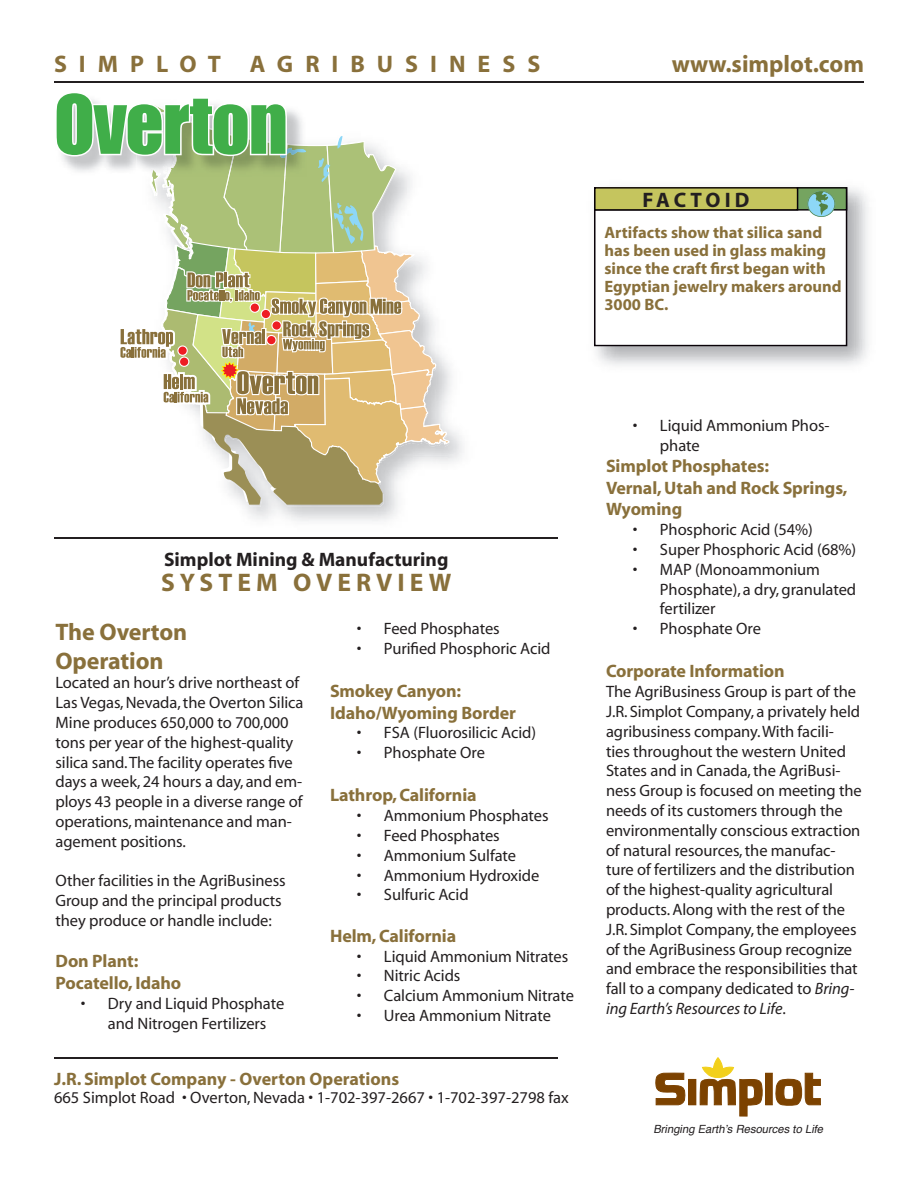
<style>
.page{position:relative;width:918px;height:1188px;background:#fff}
.page>*{position:absolute;margin:0;border:0;box-sizing:border-box;transform-origin:0 0}
.t1{font:75px "Impact";letter-spacing:-.015em;color:#40ae49}
.t2{font:700 25.5px "Myriad";letter-spacing:.2em;color:#89703b}
.t3{font:700 24px/28.8px "Myriad";color:#89703b}
.t4{font:700 24px "Myriad";letter-spacing:.5em;color:#89703b}
.t5{font:700 21px "Myriad";letter-spacing:.19em;color:#231f20}
.t6{font:700 19.5px "Myriad";color:#231f20}
.t7{font:700 18px/21.6px "Myriad";letter-spacing:-.005em;color:#89703b}
.t8{font:16.5px/19.8px "Myriad";letter-spacing:-.005em;color:#231f20}
.t9{font:700 16.5px/18px "Myriad";color:#89703b}
.t10{font:italic 11.25px "Helvetica";color:#231f20}
.s1{font-style:italic}
</style>
<div class="page">
<svg style="left:656px;top:1072px;width:30px;height:34px"></svg>
<div style="left:766px;top:1073px;width:6px;height:32px;background:#7c4200"></div>
<div style="left:765px;top:1073px;width:8px;height:32px;border:1px solid #7c4200"></div>
<div style="left:689px;top:1079px;width:7px;height:26px;background:#7c4200"></div>
<div style="left:688px;top:1079px;width:8px;height:26px;border:1px solid #7c4200"></div>
<svg style="left:775px;top:1073px;width:46px;height:33px"></svg>
<svg style="left:700px;top:1058px;width:63px;height:59px"></svg>
<img style="left:594px;top:187px;width:274px;height:179px">
<svg style="left:594px;top:187px;width:253px;height:159px"></svg>
<svg style="left:61px;top:98px;width:389px;height:407px"></svg>
<hr style="left:54px;top:81px;width:810px;height:1px;background:#231f20">
<hr style="left:54px;top:1058px;width:504px;height:1px;background:#231f20">
<hr style="left:54px;top:537px;width:504px;height:1px;background:#231f20">
<h3 class="t4" style="left:54px;top:52px;width:488px">SIMPLOT AGRIBUSINESS</h3>
<h1 class="t1" style="left:54px;top:78px;width:235px">OVERTON</h1>
<h3 class="t3" style="left:672px;top:50px;width:194px">www.simplot.com</h3>
<p class="t5" style="left:642px;top:189px;width:109px">FACTOID</p>
<p class="t9" style="left:604px;top:224px;width:239px">Artifacts show that silica sand has been used in glass making since the craft first began with<br>Egyptian jewelry makers around<br>3000 BC.</p>
<p class="t6" style="left:164px;top:549px;width:286px">Simplot Mining &amp; Manufacturing</p>
<h2 class="t2" style="left:161px;top:569px;width:292px">SYSTEM OVERVIEW</h2>
<h3 class="t3" style="left:56px;top:618px;width:133px">The Overton<br>Operation</h3>
<p class="t8" style="left:56px;top:674px;width:250px">Located an hour’s drive northeast of Las Vegas, Nevada, the Overton Silica Mine produces 650,000 to 700,000 tons per year of the highest-quality silica sand. The facility operates five days a week, 24 hours a day, and em&shy;ploys 43 people in a diverse range of operations, maintenance and man&shy;agement positions.</p>
<p class="t8" style="left:56px;top:872px;width:232px">Other facilities in the AgriBusiness<br>Group and the principal products they produce or handle include:</p>
<p class="t7" style="left:56px;top:951px;width:127px">Don Plant:<br>Pocatello, Idaho</p>
<p class="t8" style="left:81px;top:994px;width:205px;text-align:center">• Dry and Liquid Phosphate and Nitrogen Fertilizers</p>
<p class="t8" style="left:357px;top:619px;width:144px">• Feed Phosphates</p>
<p class="t8" style="left:357px;top:639px;width:195px">• Purified Phosphoric Acid</p>
<p class="t7" style="left:330px;top:681px;width:188px">Smokey Canyon:<br>Idaho/Wyoming Border</p>
<p class="t8" style="left:357px;top:724px;width:181px">• FSA (Fluorosilicic Acid)</p>
<p class="t8" style="left:357px;top:744px;width:129px">• Phosphate Ore</p>
<p class="t7" style="left:330px;top:785px;width:148px">Lathrop, California</p>
<p class="t8" style="left:357px;top:807px;width:193px">• Ammonium Phosphates</p>
<p class="t8" style="left:357px;top:826px;width:144px">• Feed Phosphates</p>
<p class="t8" style="left:357px;top:846px;width:161px">• Ammonium Sulfate</p>
<p class="t8" style="left:357px;top:866px;width:184px">• Ammonium Hydroxide</p>
<p class="t8" style="left:357px;top:886px;width:113px">• Sulfuric Acid</p>
<p class="t7" style="left:330px;top:926px;width:128px">Helm, California</p>
<p class="t8" style="left:357px;top:947px;width:213px">• Liquid Ammonium Nitrates</p>
<p class="t8" style="left:357px;top:967px;width:105px">• Nitric Acids</p>
<p class="t8" style="left:357px;top:987px;width:218px">• Calcium Ammonium Nitrate</p>
<p class="t8" style="left:357px;top:1006px;width:195px">• Urea Ammonium Nitrate</p>
<p class="t7" style="left:54px;top:1068px;width:347px">J.R. Simplot Company - Overton Operations</p>
<p class="t8" style="left:54px;top:1088px;width:516px">665 Simplot Road • Overton, Nevada • 1-702-397-2667 • 1-702-397-2798 fax</p>
<p class="t8" style="left:660px;top:416px;width:171px;text-indent:-27px">• Liquid Ammonium Phos&shy;phate</p>
<p class="t7" style="left:606px;top:456px;width:243px">Simplot Phosphates:<br>Vernal, Utah and Rock Springs,<br>Wyoming</p>
<p class="t8" style="left:633px;top:521px;width:181px">• Phosphoric Acid (54%)</p>
<p class="t8" style="left:633px;top:540px;width:225px">• Super Phosphoric Acid (68%)</p>
<p class="t8" style="left:660px;top:560px;width:198px;text-indent:-27px">• MAP (Monoammonium<br>Phosphate), a dry, granulated fertilizer</p>
<p class="t8" style="left:633px;top:620px;width:129px">• Phosphate Ore</p>
<p class="t7" style="left:606px;top:661px;width:180px">Corporate Information</p>
<p class="t8" style="left:606px;top:683px;width:257px">The AgriBusiness Group is part of the J.R. Simplot Company, a privately held agribusiness company. With facili-<br>ties throughout the western United States and in Canada, the AgriBusi&shy;ness Group is focused on meeting the needs of its customers through the environmentally conscious extraction of natural resources, the manufac&shy;ture of fertilizers and the distribution of the highest-quality agricultural products. Along with the rest of the J.R. Simplot Company, the employees of the AgriBusiness Group recognize and embrace the responsibilities that fall to a company dedicated to <span class="s1">Bring&shy;ing Earth’s Resources to Life</span>.</p>
<p class="t10" style="left:653px;top:1121px;width:174px">Bringing Earthʼs Resources to Life</p>
</div>
